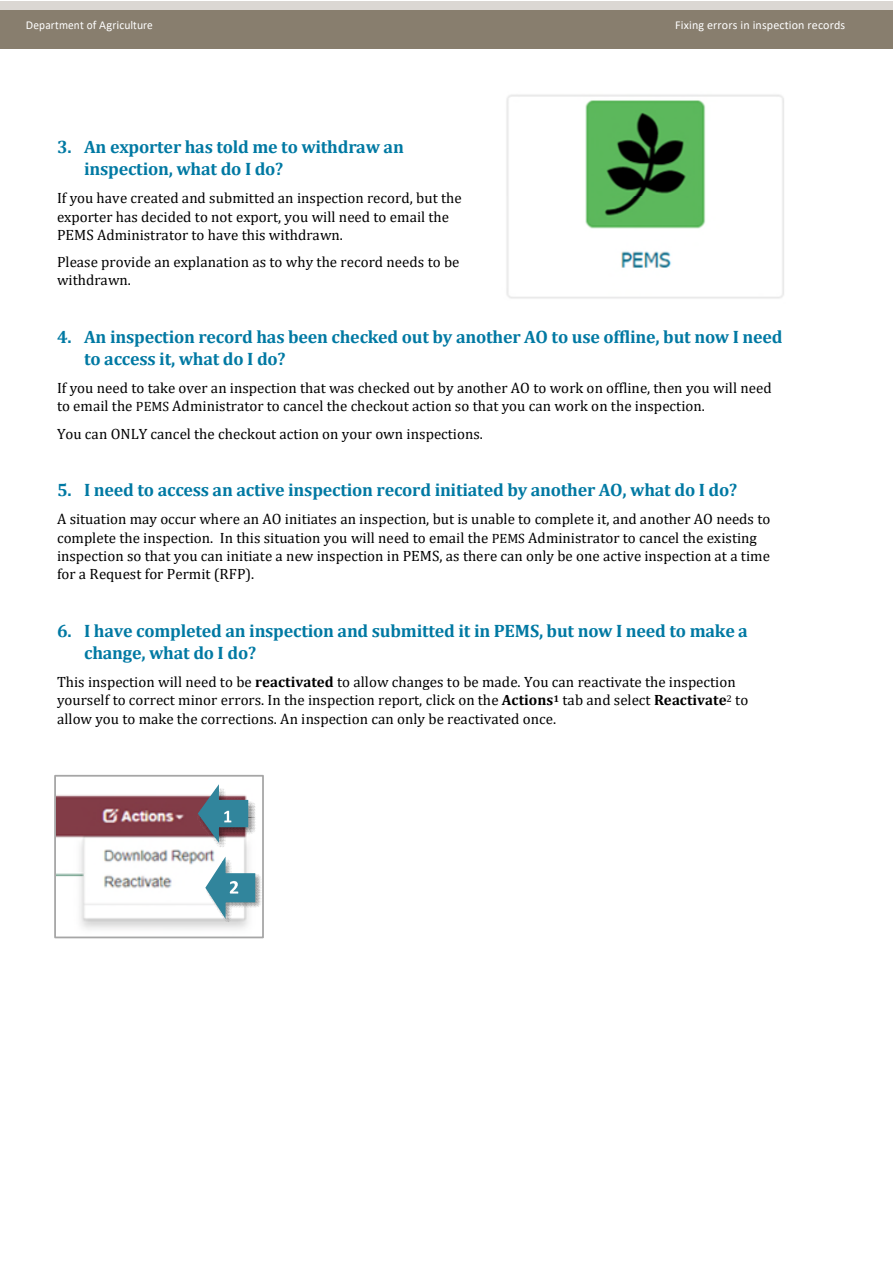
<style>
.page{position:relative;width:893px;height:1262px;background:#fff}
.page>*{position:absolute;margin:0;border:0;box-sizing:border-box;transform-origin:0 0}
.t1{font:700 18px/22px "Cambria";letter-spacing:-.01em;color:#0079a3}
.t2{font:15px/18.3px "Cambria";color:#000}
.t3{font:12px "Calibri";letter-spacing:.01em;color:#fff}
.s1{font-size:13.5px}
.s2{font-weight:700}
</style>
<div class="page">
<div style="left:0;top:1px;width:892px;height:9px;background:#dbd7d3"></div>
<div style="left:0;top:10px;width:892px;height:38px;background:#887e6e"></div>
<img style="left:57px;top:795px;width:192px;height:134px">
<div style="left:54px;top:775px;width:210px;height:163px;border:2px solid #a6a6a6"></div>
<img style="left:197px;top:801px;width:58px;height:50px">
<svg style="left:197px;top:784px;width:53px;height:64px"></svg>
<img style="left:213px;top:805px;width:26px;height:22px">
<img style="left:204px;top:855px;width:60px;height:71px">
<svg style="left:204px;top:855px;width:53px;height:68px"></svg>
<img style="left:219px;top:875px;width:20px;height:19px">
<img style="left:506px;top:94px;width:278px;height:205px">
<p class="t3" style="left:26px;top:18px;width:128px">Department of Agriculture</p>
<h2 class="t1" style="left:84px;top:135px;width:321px;text-indent:-27px">3. An exporter has told me to withdraw an inspection, what do I do?</h2>
<p class="t2" style="left:57px;top:188px;width:406px">If you have created and submitted an inspection record, but the exporter has decided to not export, you will need to email the<br>PEMS Administrator to have this withdrawn.</p>
<p class="t2" style="left:57px;top:252px;width:404px">Please provide an explanation as to why the record needs to be withdrawn.</p>
<p class="t3" style="left:675px;top:17px;width:172px">Fixing errors in inspection records</p>
<h2 class="t1" style="left:84px;top:325px;width:700px;text-indent:-27px">4. An inspection record has been checked out by another AO to use offline, but now I need to access it, what do I do?</h2>
<p class="t2" style="left:57px;top:378px;width:716px">If you need to take over an inspection that was checked out by another AO to work on offline, then you will need to email the <span class="s1">PEMS</span> Administrator to cancel the checkout action so that you can work on the inspection.</p>
<p class="t2" style="left:57px;top:424px;width:427px">You can ONLY cancel the checkout action on your own inspections.</p>
<h2 class="t1" style="left:57px;top:479px;width:682px">5. I need to access an active inspection record initiated by another AO, what do I do?</h2>
<p class="t2" style="left:57px;top:510px;width:715px">A situation may occur where an AO initiates an inspection, but is unable to complete it, and another AO needs to complete the inspection. In this situation you will need to email the <span class="s1">PEMS</span> Administrator to cancel the existing inspection so that you can initiate a new inspection in PEMS, as there can only be one active inspection at a time for a Request for Permit (RFP).</p>
<h2 class="t1" style="left:84px;top:619px;width:665px;text-indent:-27px">6. I have completed an inspection and submitted it in PEMS, but now I need to make a change, what do I do?</h2>
<h2 class="t2" style="left:57px;top:672px;width:693px">This inspection will need to be <span class="s2">reactivated</span> to allow changes to be made. You can reactivate the inspection yourself to correct minor errors. In the inspection report, click on the <span class="s2">Actions</span><sup>1</sup> tab and select <span class="s2">Reactivate</span><sup>2</sup> to allow you to make the corrections. An inspection can only be reactivated once.</h2>
</div>
